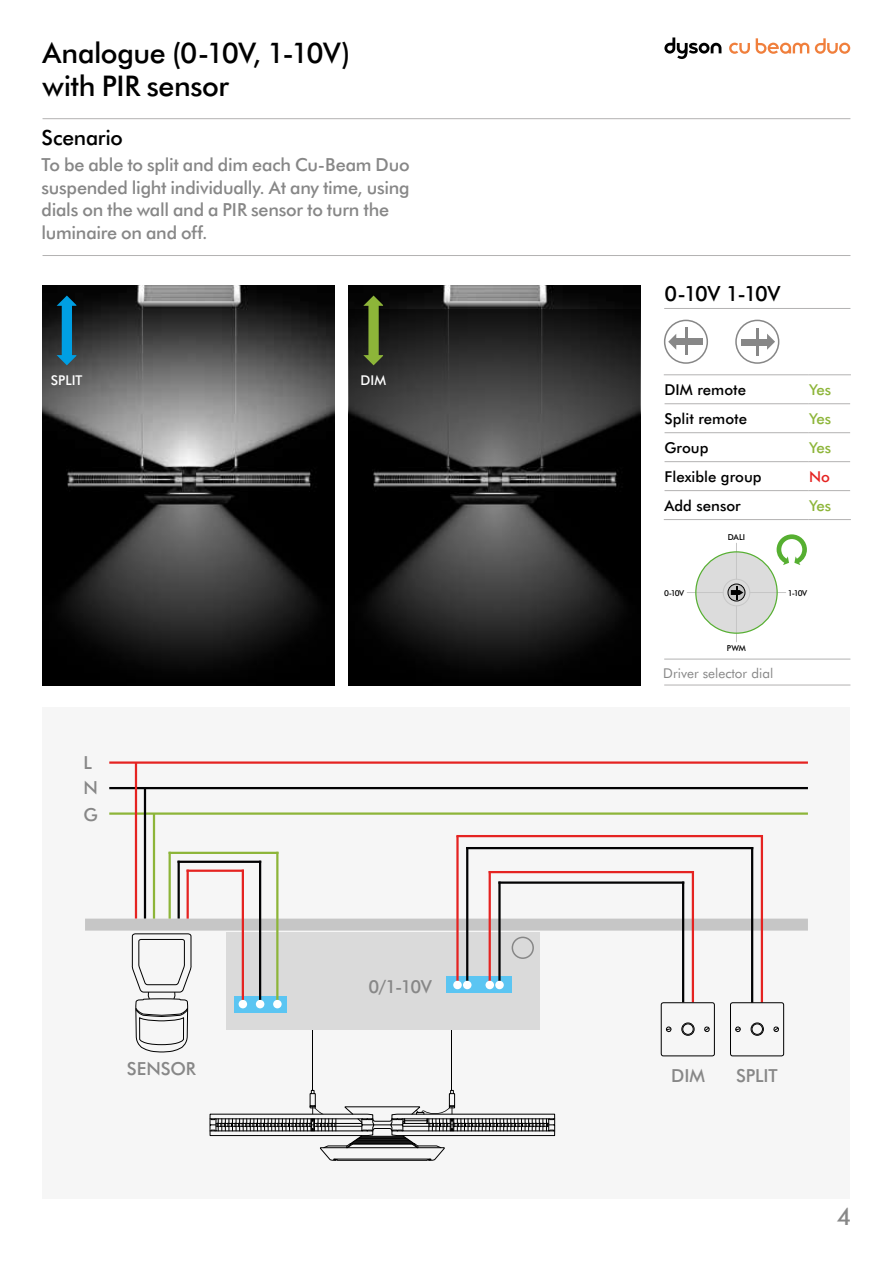
<style>
.page{position:relative;width:893px;height:1263px;background:#fff}
.page>*{position:absolute;margin:0;border:0;box-sizing:border-box;transform-origin:0 0}
.t1{font:500 28.5px/33px "Futura BT";letter-spacing:-.015em;color:#000}
.t2{font:500 24px "Futura BT";color:#878787}
.t3{font:500 21px "Futura BT";letter-spacing:-.02em;color:#000}
.t4{font:500 18px/22.5px "Futura BT";letter-spacing:-.015em;color:#878787}
.t5{font:500 15px "Futura BT";color:#000}
.t6{font:500 15px "Futura BT";letter-spacing:-.055em;color:#8db539}
.t7{font:500 15px "Futura BT";color:#e52321}
.t8{font:13.5px "Futura BT";color:#878787}
.t9{font:500 13.5px "Futura BT";color:#fff}
.t10{font:500 8.1px "Futura BT";letter-spacing:-.02em;color:#000}
</style>
<div class="page">
<hr style="left:43px;top:118px;width:807px;height:1px;background:#b3b2b2">
<hr style="left:43px;top:255px;width:807px;height:1px;background:#b3b2b2">
<div style="left:43px;top:708px;width:807px;height:491px;background:#f6f6f6"></div>
<hr style="left:312px;top:1017px;width:1px;height:73px;background:#000">
<hr style="left:451px;top:1017px;width:1px;height:73px;background:#000">
<svg style="left:209px;top:1090px;width:346px;height:71px"></svg>
<hr style="left:109px;top:761px;width:699px;height:3px;background:#e52321">
<hr style="left:109px;top:787px;width:699px;height:2px;background:#020203">
<hr style="left:109px;top:812px;width:699px;height:3px;background:#8db539">
<hr style="left:169px;top:852px;width:109px;height:2px;background:#8db539">
<hr style="left:178px;top:861px;width:83px;height:2px;background:#000">
<hr style="left:187px;top:869px;width:57px;height:3px;background:#e52321">
<div style="left:85px;top:918px;width:723px;height:12px;background:#c6c6c6"></div>
<div style="left:226px;top:932px;width:314px;height:98px;background:#dadada"></div>
<div style="left:234px;top:996px;width:52px;height:16px;background:#5bc5f2"></div>
<hr style="left:242px;top:870px;width:2px;height:131px;background:#e52321">
<hr style="left:259px;top:861px;width:2px;height:140px;background:#020203">
<hr style="left:276px;top:852px;width:2px;height:149px;background:#8db539">
<div style="left:239px;top:1000px;width:8px;height:8px;background:#fff;border-radius:50%"></div>
<div style="left:256px;top:1000px;width:8px;height:8px;background:#fff;border-radius:50%"></div>
<div style="left:273px;top:1000px;width:9px;height:8px;background:#fff;border-radius:50%"></div>
<hr style="left:456px;top:835px;width:306px;height:2px;background:#e52321">
<hr style="left:466px;top:847px;width:287px;height:2px;background:#020203">
<hr style="left:489px;top:871px;width:205px;height:2px;background:#e52321">
<hr style="left:498px;top:881px;width:186px;height:3px;background:#020203">
<hr style="left:751px;top:847px;width:2px;height:156px;background:#020203">
<hr style="left:692px;top:871px;width:2px;height:131px;background:#e52321">
<hr style="left:682px;top:881px;width:2px;height:121px;background:#020203">
<hr style="left:761px;top:835px;width:2px;height:167px;background:#e52321">
<hr style="left:135px;top:762px;width:2px;height:156px;background:#e52321">
<hr style="left:169px;top:852px;width:2px;height:67px;background:#8db539">
<hr style="left:144px;top:788px;width:2px;height:130px;background:#020203">
<hr style="left:178px;top:861px;width:2px;height:57px;background:#020203">
<hr style="left:153px;top:814px;width:2px;height:105px;background:#8db539">
<hr style="left:187px;top:870px;width:2px;height:49px;background:#e52321">
<hr style="left:664px;top:308px;width:186px;height:1px;background:#b3b2b2">
<div style="left:664px;top:320px;width:44px;height:44px;border:2px solid #878787;border-radius:50%"></div>
<svg style="left:668px;top:334px;width:8px;height:16px"></svg>
<div style="left:675px;top:338px;width:27px;height:7px;background:#878787"></div>
<hr style="left:685px;top:327px;width:3px;height:28px;background:#878787">
<svg style="left:664px;top:37px;width:57px;height:22px"></svg>
<svg style="left:729px;top:43px;width:21px;height:11px"></svg>
<svg style="left:756px;top:38px;width:53px;height:16px"></svg>
<svg style="left:815px;top:38px;width:35px;height:16px"></svg>
<img style="left:43px;top:286px;width:291px;height:217px">
<img style="left:349px;top:286px;width:291px;height:399px">
<svg style="left:349px;top:309px;width:290px;height:158px;background:#2f2f2f"></svg>
<svg style="left:349px;top:503px;width:290px;height:182px;background:#1d1d1d"></svg>
<svg style="left:57px;top:296px;width:19px;height:69px"></svg>
<svg style="left:363px;top:296px;width:20px;height:69px"></svg>
<div style="left:445px;top:977px;width:66px;height:16px;background:#5bc5f2"></div>
<div style="left:735px;top:320px;width:44px;height:44px;border:2px solid #878787;border-radius:50%"></div>
<svg style="left:767px;top:334px;width:8px;height:16px"></svg>
<div style="left:741px;top:339px;width:27px;height:6px;background:#878787"></div>
<hr style="left:756px;top:329px;width:3px;height:27px;background:#878787">
<hr style="left:456px;top:836px;width:3px;height:149px;background:#e52321">
<hr style="left:466px;top:847px;width:2px;height:137px;background:#020203">
<hr style="left:489px;top:871px;width:2px;height:114px;background:#e52321">
<hr style="left:498px;top:881px;width:3px;height:104px;background:#020203">
<div style="left:453px;top:981px;width:9px;height:8px;background:#fff;border-radius:50%"></div>
<div style="left:485px;top:981px;width:9px;height:8px;background:#fff;border-radius:50%"></div>
<div style="left:463px;top:981px;width:8px;height:8px;background:#fff;border-radius:50%"></div>
<div style="left:495px;top:981px;width:9px;height:8px;background:#fff;border-radius:50%"></div>
<svg style="left:43px;top:503px;width:291px;height:182px;background:#1d1d1d"></svg>
<hr style="left:664px;top:685px;width:186px;height:1px;background:#b3b2b2">
<hr style="left:664px;top:659px;width:186px;height:1px;background:#b3b2b2">
<hr style="left:687px;top:592px;width:36px;height:1px;background:#c6c6c6">
<hr style="left:736px;top:606px;width:1px;height:36px;background:#c6c6c6">
<svg style="left:697px;top:534px;width:110px;height:98px"></svg>
<div style="left:695px;top:551px;width:83px;height:83px;border:1px solid #56af31;border-radius:50%"></div>
<div style="left:512px;top:936px;width:22px;height:23px;border:2px solid #878787;border-radius:50%"></div>
<div style="left:661px;top:1002px;width:54px;height:54px;border:1px solid #000;border-radius:2px"></div>
<div style="left:730px;top:1002px;width:54px;height:54px;border:1px solid #000;border-radius:2px"></div>
<div style="left:681px;top:1022px;width:13px;height:14px;border:1px solid #000;border-radius:50%"></div>
<div style="left:751px;top:1022px;width:13px;height:14px;border:1px solid #000;border-radius:50%"></div>
<div style="left:682px;top:1024px;width:11px;height:10px;border:1px solid #000;border-radius:50%"></div>
<div style="left:752px;top:1024px;width:11px;height:10px;border:1px solid #000;border-radius:50%"></div>
<svg style="left:666px;top:1026px;width:6px;height:6px"></svg>
<svg style="left:735px;top:1026px;width:6px;height:6px"></svg>
<svg style="left:704px;top:1026px;width:5px;height:7px"></svg>
<svg style="left:773px;top:1026px;width:6px;height:7px"></svg>
<svg style="left:132px;top:908px;width:60px;height:145px"></svg>
<hr style="left:664px;top:374px;width:145px;height:1px;background:#b3b2b2">
<hr style="left:809px;top:374px;width:42px;height:1px;background:#b3b2b2">
<hr style="left:664px;top:403px;width:145px;height:1px;background:#b3b2b2">
<hr style="left:809px;top:403px;width:41px;height:1px;background:#b3b2b2">
<hr style="left:664px;top:432px;width:145px;height:1px;background:#b3b2b2">
<hr style="left:809px;top:432px;width:41px;height:1px;background:#b3b2b2">
<hr style="left:664px;top:461px;width:145px;height:1px;background:#b3b2b2">
<hr style="left:809px;top:461px;width:41px;height:1px;background:#b3b2b2">
<hr style="left:664px;top:490px;width:145px;height:1px;background:#b3b2b2">
<hr style="left:809px;top:490px;width:41px;height:1px;background:#b3b2b2">
<hr style="left:664px;top:519px;width:145px;height:1px;background:#b3b2b2">
<hr style="left:809px;top:519px;width:42px;height:1px;background:#b3b2b2">
<h1 class="t1" style="left:43px;top:36px;width:309px">Analogue (0-10V, 1-10V) with PIR sensor</h1>
<p class="t3" style="left:42px;top:124px;width:83px">Scenario</p>
<p class="t4" style="left:42px;top:154px;width:370px">To be able to split and dim each Cu-Beam Duo suspended light individually. At any time, using dials on the wall and a PIR sensor to turn the luminaire on and off.</p>
<p class="t9" style="left:51px;top:371px;width:33px">SPLIT</p>
<p class="t4" style="left:84px;top:750px;width:16px;line-height:25.8px">L<br>N<br>G</p>
<p class="t4" style="left:127px;top:1057px;width:71px">SENSOR</p>
<p class="t9" style="left:361px;top:371px;width:27px">DIM</p>
<p class="t4" style="left:368px;top:975px;width:65px">0/1-10V</p>
<p class="t3" style="left:664px;top:280px;width:117px">0-10V 1-10V</p>
<p class="t5" style="left:664px;top:380px;width:83px">DIM remote</p>
<p class="t6" style="left:809px;top:380px;width:23px">Yes</p>
<p class="t5" style="left:664px;top:409px;width:84px">Split remote</p>
<p class="t6" style="left:809px;top:409px;width:23px">Yes</p>
<p class="t5" style="left:664px;top:438px;width:45px">Group</p>
<p class="t6" style="left:809px;top:438px;width:23px">Yes</p>
<p class="t5" style="left:664px;top:467px;width:99px">Flexible group</p>
<p class="t7" style="left:809px;top:467px;width:22px">No</p>
<p class="t5" style="left:664px;top:496px;width:78px">Add sensor</p>
<p class="t6" style="left:809px;top:496px;width:23px">Yes</p>
<p class="t10" style="left:728px;top:532px;width:19px">DALI</p>
<p class="t10" style="left:664px;top:587px;width:21px">0-10V</p>
<p class="t10" style="left:788px;top:587px;width:21px">1-10V</p>
<p class="t10" style="left:727px;top:643px;width:21px">PWM</p>
<p class="t8" style="left:663px;top:664px;width:112px">Driver selector dial</p>
<p class="t4" style="left:671px;top:1064px;width:35px">DIM</p>
<p class="t4" style="left:736px;top:1064px;width:43px">SPLIT</p>
<h2 class="t2" style="left:837px;top:1201px;width:16px">4</h2>
</div>
